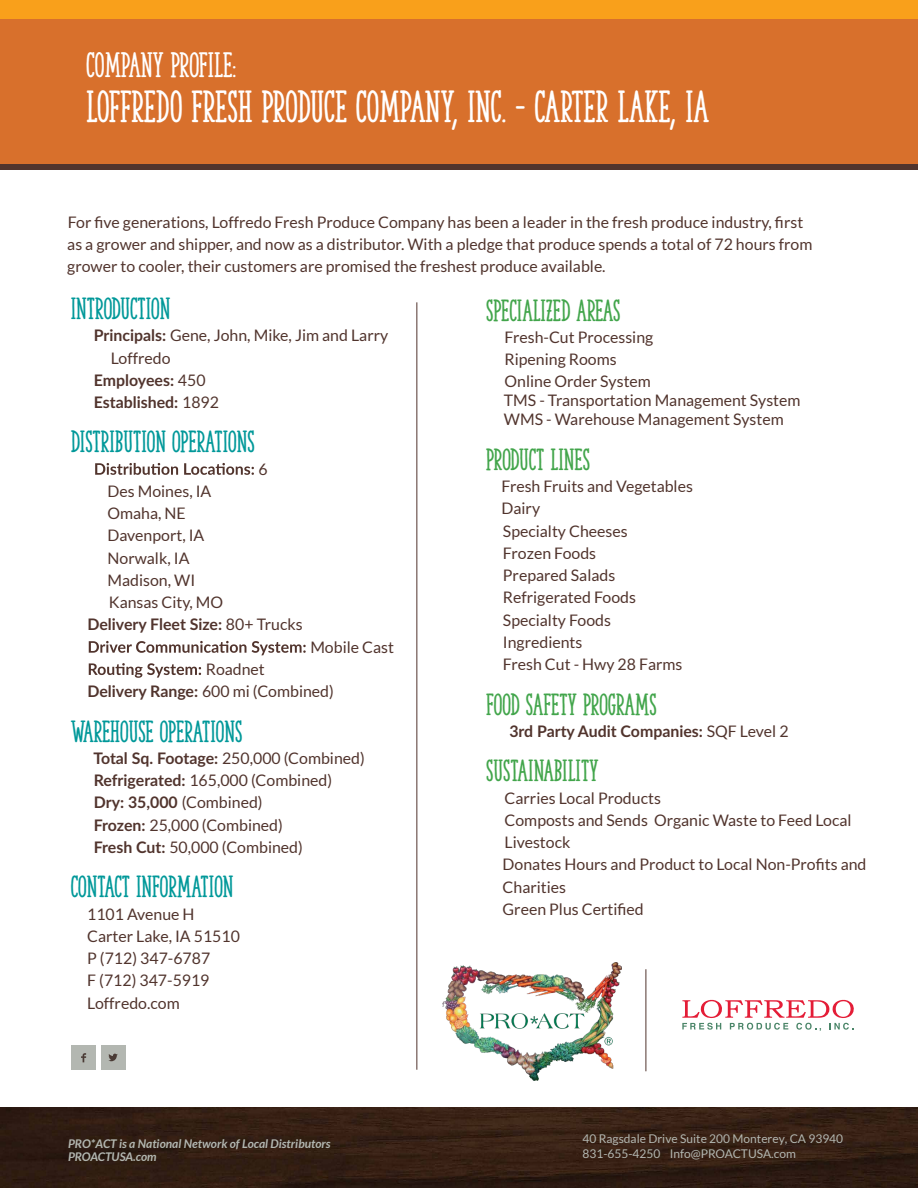
<style>
.page{position:relative;width:918px;height:1188px;background:#fff}
.page>*{position:absolute;margin:0;border:0;box-sizing:border-box;transform-origin:0 0}
.t1{font:42px "The Serif Hand Extrablack";color:#fff}
.t2{font:33px "The Serif Hand Extrablack";color:#fff}
.t3{font:28.65px "The Serif Hand Extrablack";color:#009899}
.t4{font:28.65px "The Serif Hand Extrablack";color:#42a54b}
.t5{font:15.9px/22.2px "Lato";color:#51342d}
.t6{font:700 15.9px "Lato";color:#51342d}
.t7{font:12px/14.7px "Lato";color:#b3b7b1}
.t8{font:italic 700 12px/13.5px "Lato";color:#b3b7b1}
.s1{font-weight:700}
.s2{font-weight:400}
</style>
<div class="page">
<div style="left:0;top:0;width:918px;height:167px;background:#d8702c"></div>
<div style="left:0;top:0;width:918px;height:18px;background:#f9a01b"></div>
<div style="left:0;top:164px;width:918px;height:6px;background:#51342d"></div>
<img style="left:442px;top:963px;width:180px;height:117px">
<hr style="left:646px;top:969px;width:1px;height:102px;background:#51342d">
<svg style="left:95px;top:463px;width:159px;height:12px"></svg>
<svg style="left:89px;top:641px;width:217px;height:14px"></svg>
<svg style="left:89px;top:663px;width:112px;height:15px"></svg>
<div style="left:71px;top:1046px;width:25px;height:24px;background:#b3b7b1"></div>
<svg style="left:81px;top:1053px;width:5px;height:9px"></svg>
<div style="left:101px;top:1045px;width:24px;height:25px;background:#b3b7b1"></div>
<svg style="left:108px;top:1054px;width:10px;height:7px"></svg>
<hr style="left:416px;top:302px;width:1px;height:768px;background:#51342d">
<img style="left:0;top:1107px;width:918px;height:81px">
<svg style="left:682px;top:1000px;width:172px;height:31px"></svg>
<h2 class="t2" style="left:86px;top:45px;width:151px">COMPANY PROFILE:</h2>
<h1 class="t1" style="left:86px;top:82px;width:624px">LOFFREDO FRESH PRODUCE COMPANY, INC. - CARTER LAKE, IA</h1>
<p class="t5" style="left:67px;top:211px;width:747px">For five generations, Loffredo Fresh Produce Company has been a leader in the fresh produce industry, first as a grower and shipper, and now as a distributor. With a pledge that produce spends a total of 72 hours from grower to cooler, their customers are promised the freshest produce available.</p>
<h3 class="t3" style="left:71px;top:291px;width:101px">INTRODUCTION</h3>
<p class="t5" style="left:94px;top:324px;width:296px"><span class="s1">Principals:</span> Gene, John, Mike, Jim and Larry</p>
<p class="t5" style="left:111px;top:347px;width:61px">Loffredo</p>
<p class="t6" style="left:94px;top:368px;width:113px">Employees: <span class="s2">450</span></p>
<p class="t6" style="left:94px;top:391px;width:127px">Established: <span class="s2">1892</span></p>
<h3 class="t3" style="left:71px;top:425px;width:185px">DISTRIBUTION OPERATIONS</h3>
<p class="t5" style="left:259px;top:458px;width:11px">6</p>
<p class="t5" style="left:108px;top:480px;width:105px">Des Moines, IA</p>
<p class="t5" style="left:108px;top:502px;width:80px">Omaha, NE</p>
<p class="t5" style="left:108px;top:525px;width:98px">Davenport, IA</p>
<p class="t5" style="left:108px;top:547px;width:83px">Norwalk, IA</p>
<p class="t5" style="left:108px;top:569px;width:89px">Madison, WI</p>
<p class="t5" style="left:109px;top:591px;width:116px">Kansas City, MO</p>
<p class="t6" style="left:87px;top:613px;width:217px">Delivery Fleet Size: <span class="s2">80+ Trucks</span></p>
<p class="t5" style="left:310px;top:636px;width:85px">Mobile Cast</p>
<p class="t5" style="left:87px;top:658px;width:248px;text-indent:118px">Roadnet<br><span class="s1">Delivery Range:</span> 600 mi (Combined)</p>
<h3 class="t3" style="left:71px;top:714px;width:173px">WAREHOUSE OPERATIONS</h3>
<p class="t5" style="left:93px;top:747px;width:273px"><span class="s1">Total Sq. Footage:</span> 250,000 (Combined)<br><span class="s1">Refrigerated:</span> 165,000 (Combined)<br><span class="s1">Dry: 35,000</span> (Combined)<br><span class="s1">Frozen:</span> 25,000 (Combined)<br><span class="s1">Fresh Cut:</span> 50,000 (Combined)</p>
<h3 class="t3" style="left:71px;top:870px;width:164px">CONTACT INFORMATION</h3>
<p class="t5" style="left:87px;top:903px;width:154px">1101 Avenue H<br>Carter Lake, IA 51510<br>P (712) 347-6787<br>F (712) 347-5919<br>Loffredo.com</p>
<h3 class="t4" style="left:486px;top:293px;width:136px">SPECIALIZED AREAS</h3>
<p class="t5" style="left:505px;top:326px;width:150px">Fresh-Cut Processing<br>Ripening Rooms<br>Online Order System</p>
<p class="t5" style="left:504px;top:391px;width:298px;line-height:19px">TMS - Transportation Management System<br>WMS - Warehouse Management System</p>
<h3 class="t4" style="left:486px;top:442px;width:105px">PRODUCT LINES</h3>
<p class="t5" style="left:502px;top:475px;width:193px">Fresh Fruits and Vegetables<br>Dairy<br>Specialty Cheeses<br>Frozen Foods<br>Prepared Salads<br>Refrigerated Foods<br>Specialty Foods<br>Ingredients<br>Fresh Cut - Hwy 28 Farms</p>
<h3 class="t4" style="left:486px;top:687px;width:172px">FOOD SAFETY PROGRAMS</h3>
<p class="t6" style="left:509px;top:719px;width:281px">3rd Party Audit Companies: <span class="s2">SQF Level 2</span></p>
<h3 class="t4" style="left:486px;top:753px;width:114px">SUSTAINABILITY</h3>
<p class="t5" style="left:503px;top:787px;width:365px">Carries Local Products<br>Composts and Sends Organic Waste to Feed Local<br>Livestock<br>Donates Hours and Product to Local Non-Profits and<br>Charities<br>Green Plus Certified</p>
<p class="t8" style="left:68px;top:1137px;width:264px">PRO*ACT is a National Network of Local Distributors<br>PROACTUSA.com</p>
<p class="t7" style="left:583px;top:1132px;width:262px">40 Ragsdale Drive Suite 200 Monterey, CA 93940<br>831-655-4250 Info@PROACTUSA.com</p>
</div>
